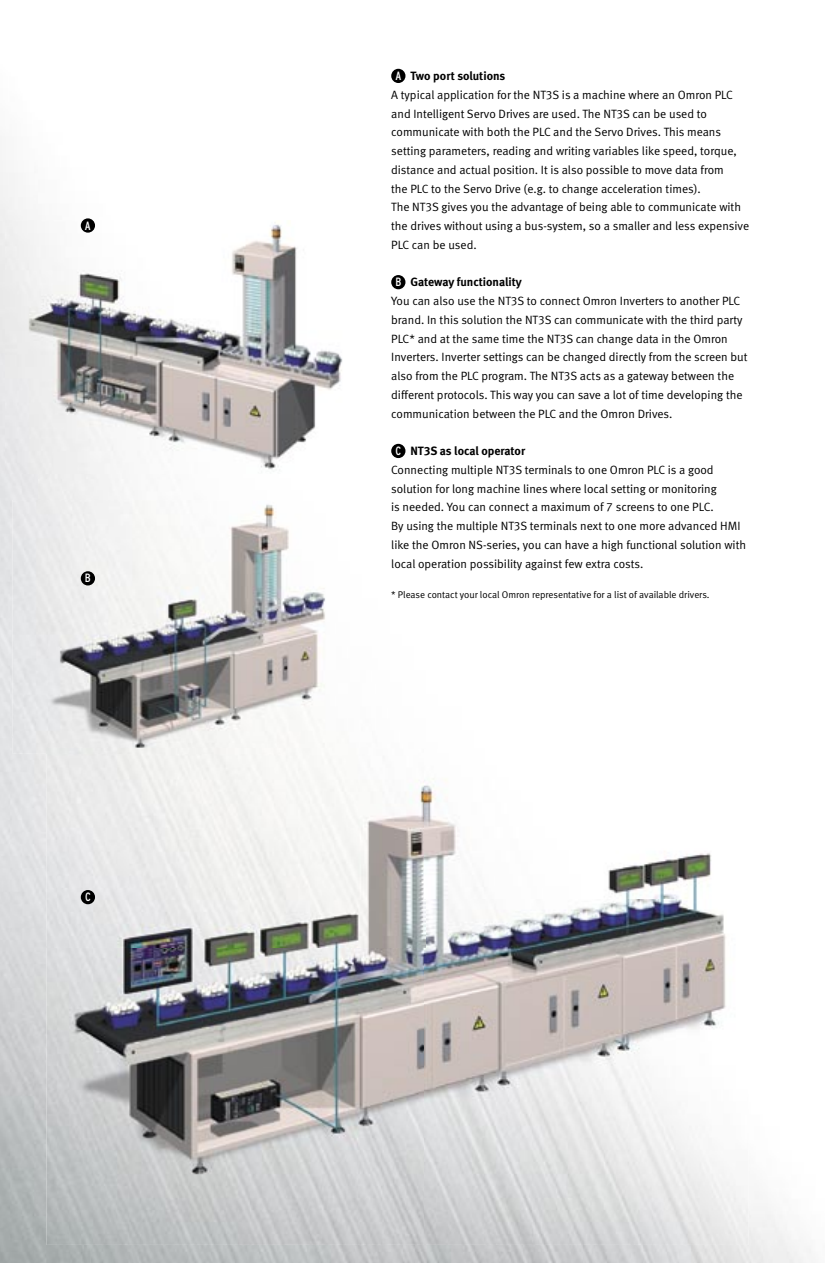
<style>
.page{position:relative;width:825px;height:1263px;background:#fff}
.page>*{position:absolute;margin:0;border:0;box-sizing:border-box;transform-origin:0 0}
.t1{font:12px/18.8px "Meta Normal LF";color:#000}
.t2{font:12px "Meta Bold LF";color:#000}
.t3{font:condensed 12px "Interstate";color:#fff}
.t4{font:9.75px "Meta Normal LF";color:#000}
</style>
<div class="page">
<img style="left:0;top:737px;width:91px;height:526px">
<img style="left:91px;top:1211px;width:724px;height:52px">
<img style="left:47px;top:754px;width:701px;height:491px">
<img style="left:6px;top:220px;width:337px;height:254px">
<img style="left:13px;top:500px;width:313px;height:254px">
<img style="left:47px;top:749px;width:279px;height:5px">
<div style="left:81px;top:218px;width:14px;height:15px;background:#000;border-radius:50%"></div>
<div style="left:81px;top:571px;width:14px;height:14px;background:#000;border-radius:50%"></div>
<div style="left:81px;top:890px;width:14px;height:14px;background:#000;border-radius:50%"></div>
<div style="left:391px;top:444px;width:14px;height:14px;background:#000;border-radius:50%"></div>
<div style="left:391px;top:275px;width:14px;height:14px;background:#000;border-radius:50%"></div>
<div style="left:391px;top:69px;width:14px;height:14px;background:#000;border-radius:50%"></div>
<p class="t3" style="left:85px;top:219px;width:7px">A</p>
<p class="t3" style="left:85px;top:571px;width:7px">B</p>
<p class="t3" style="left:85px;top:890px;width:7px">C</p>
<p class="t2" style="left:410px;top:69px;width:96px">Two port solutions</p>
<p class="t1" style="left:391px;top:85px;width:359px">A typical application for the NT3S is a machine where an Omron PLC and Intelligent Servo Drives are used. The NT3S can be used to communicate with both the PLC and the Servo Drives. This means setting parameters, reading and writing variables like speed, torque, distance and actual position. It is also possible to move data from<br>the PLC to the Servo Drive (e.g. to change acceleration times).<br>The NT3S gives you the advantage of being able to communicate with the drives without using a bus-system, so a smaller and less expensive PLC can be used.</p>
<p class="t2" style="left:410px;top:275px;width:113px">Gateway functionality</p>
<p class="t1" style="left:391px;top:291px;width:358px">You can also use the NT3S to connect Omron Inverters to another PLC brand. In this solution the NT3S can communicate with the third party PLC* and at the same time the NT3S can change data in the Omron Inverters. Inverter settings can be changed directly from the screen but also from the PLC program. The NT3S acts as a gateway between the different protocols. This way you can save a lot of time developing the communication between the PLC and the Omron Drives.</p>
<p class="t2" style="left:410px;top:444px;width:116px">NT3S as local operator</p>
<p class="t1" style="left:391px;top:460px;width:356px">Connecting multiple NT3S terminals to one Omron PLC is a good solution for long machine lines where local setting or monitoring<br>is needed. You can connect a maximum of 7 screens to one PLC.<br>By using the multiple NT3S terminals next to one more advanced HMI like the Omron NS-series, you can have a high functional solution with local operation possibility against few extra costs.</p>
<p class="t4" style="left:391px;top:589px;width:320px">* Please contact your local Omron representative for a list of available drivers.</p>
<p class="t3" style="left:395px;top:69px;width:7px">A</p>
<p class="t3" style="left:395px;top:275px;width:7px">B</p>
<p class="t3" style="left:395px;top:444px;width:7px">C</p>
</div>
